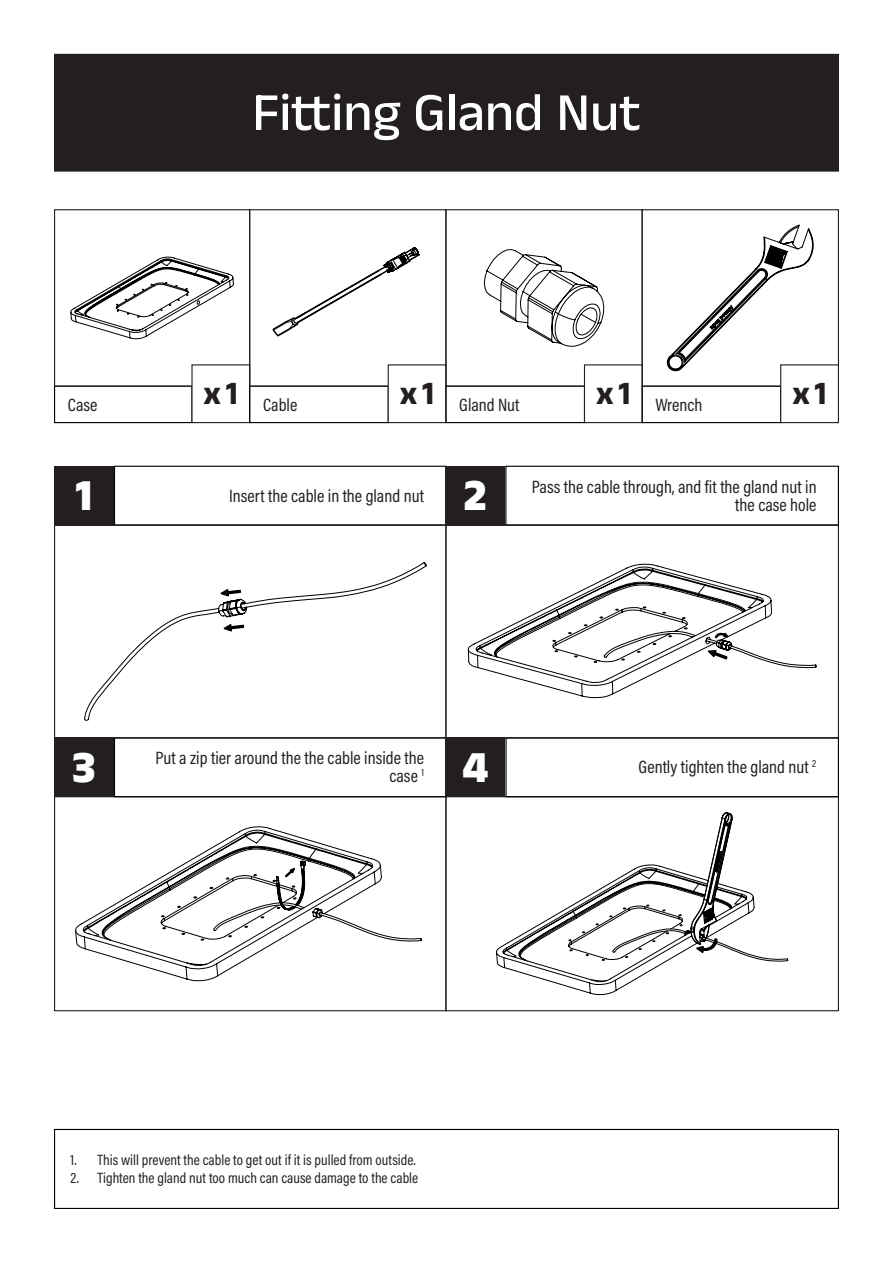
<style>
.page{position:relative;width:893px;height:1263px;background:#fff}
.page>*{position:absolute;margin:0;border:0;box-sizing:border-box;transform-origin:0 0}
.t1{font:500 54px "Anek Malayalam";color:#fff}
.t2{font:500 45px "Anek Malayalam";color:#fff}
.t3{font:500 33px "Anek Malayalam";color:#231f20}
.t4{font:18px/18px "Acumin Variable Concept";color:#231f20;text-align:right}
.t5{font:15px "Acumin Variable Concept";color:#231f20}
</style>
<div class="page">
<div style="left:55px;top:55px;width:783px;height:116px;background:#231f20"></div>
<div style="left:54px;top:54px;width:785px;height:118px;border:2px solid #231f20"></div>
<div style="left:54px;top:466px;width:60px;height:60px;background:#231f20"></div>
<div style="left:114px;top:466px;width:332px;height:60px;border:1px solid #000"></div>
<div style="left:445px;top:466px;width:60px;height:60px;background:#231f20"></div>
<div style="left:505px;top:466px;width:334px;height:60px;border:1px solid #000"></div>
<div style="left:54px;top:796px;width:392px;height:215px;border:1px solid #231f20"></div>
<div style="left:54px;top:737px;width:60px;height:60px;background:#231f20"></div>
<div style="left:114px;top:737px;width:332px;height:60px;border:1px solid #000"></div>
<div style="left:445px;top:796px;width:394px;height:215px;border:1px solid #231f20"></div>
<div style="left:445px;top:737px;width:60px;height:60px;background:#231f20"></div>
<div style="left:505px;top:737px;width:334px;height:60px;border:1px solid #000"></div>
<div style="left:54px;top:386px;width:139px;height:37px;border:1px solid #000"></div>
<div style="left:54px;top:209px;width:196px;height:178px;border:1px solid #231f20"></div>
<div style="left:192px;top:365px;width:58px;height:58px;background:#fff"></div>
<div style="left:191px;top:364px;width:59px;height:59px;border:1px solid #231f20"></div>
<div style="left:249px;top:386px;width:140px;height:37px;border:1px solid #000"></div>
<div style="left:249px;top:209px;width:197px;height:178px;border:1px solid #231f20"></div>
<div style="left:388px;top:365px;width:58px;height:58px;background:#fff"></div>
<div style="left:388px;top:364px;width:58px;height:59px;border:1px solid #231f20"></div>
<div style="left:445px;top:386px;width:140px;height:37px;border:1px solid #000"></div>
<div style="left:445px;top:209px;width:198px;height:178px;border:1px solid #231f20"></div>
<div style="left:584px;top:365px;width:58px;height:58px;background:#fff"></div>
<div style="left:584px;top:364px;width:59px;height:59px;border:1px solid #231f20"></div>
<div style="left:642px;top:386px;width:139px;height:37px;border:1px solid #000"></div>
<div style="left:642px;top:209px;width:197px;height:178px;border:1px solid #231f20"></div>
<div style="left:781px;top:365px;width:57px;height:58px;background:#fff"></div>
<div style="left:780px;top:364px;width:59px;height:59px;border:1px solid #231f20"></div>
<div style="left:54px;top:1129px;width:785px;height:80px;border:1px solid #000"></div>
<svg style="left:70px;top:256px;width:164px;height:84px"></svg>
<svg style="left:272px;top:247px;width:147px;height:90px"></svg>
<svg style="left:483px;top:249px;width:122px;height:98px"></svg>
<svg style="left:666px;top:224px;width:148px;height:148px"></svg>
<svg style="left:84px;top:562px;width:343px;height:159px"></svg>
<svg style="left:219px;top:587px;width:23px;height:11px"></svg>
<svg style="left:222px;top:622px;width:23px;height:11px"></svg>
<svg style="left:467px;top:563px;width:350px;height:135px"></svg>
<svg style="left:706px;top:629px;width:24px;height:32px"></svg>
<svg style="left:141px;top:826px;width:226px;height:156px"></svg>
<svg style="left:75px;top:857px;width:347px;height:109px"></svg>
<svg style="left:497px;top:813px;width:236px;height:182px"></svg>
<svg style="left:612px;top:850px;width:177px;height:144px"></svg>
<p class="t4" style="left:68px;top:394px;width:31px">Case</p>
<h1 class="t1" style="left:252px;top:81px;width:390px">Fitting Gland Nut</h1>
<p class="t4" style="left:204px;top:394px;width:95px"><sup>x1</sup> Cable</p>
<p class="t4" style="left:400px;top:394px;width:121px"><sup>x1</sup> Gland Nut</p>
<p class="t4" style="left:596px;top:394px;width:108px"><sup>x1</sup> Wrench</p>
<h3 class="t3" style="left:792px;top:375px;width:36px">x1</h3>
<h2 class="t2" style="left:75px;top:470px;width:19px">1</h2>
<p class="t4" style="left:229px;top:486px;width:196px">Insert the cable in the gland nut</p>
<h2 class="t2" style="left:464px;top:470px;width:24px">2</h2>
<p class="t4" style="left:532px;top:477px;width:286px">Pass the cable through, and fit the gland nut in the case hole</p>
<h2 class="t2" style="left:72px;top:741px;width:25px">3</h2>
<p class="t4" style="left:155px;top:748px;width:270px">Put a zip tier around the the cable inside the case <sup>1</sup></p>
<h2 class="t2" style="left:462px;top:741px;width:28px">4</h2>
<p class="t4" style="left:639px;top:757px;width:179px">Gently tighten the gland nut <sup>2</sup></p>
<p class="t5" style="left:71px;top:1149px;width:347px">1. This will prevent the cable to get out if it is pulled from outside.</p>
<p class="t5" style="left:71px;top:1167px;width:349px">2. Tighten the gland nut too much can cause damage to the cable</p>
</div>
